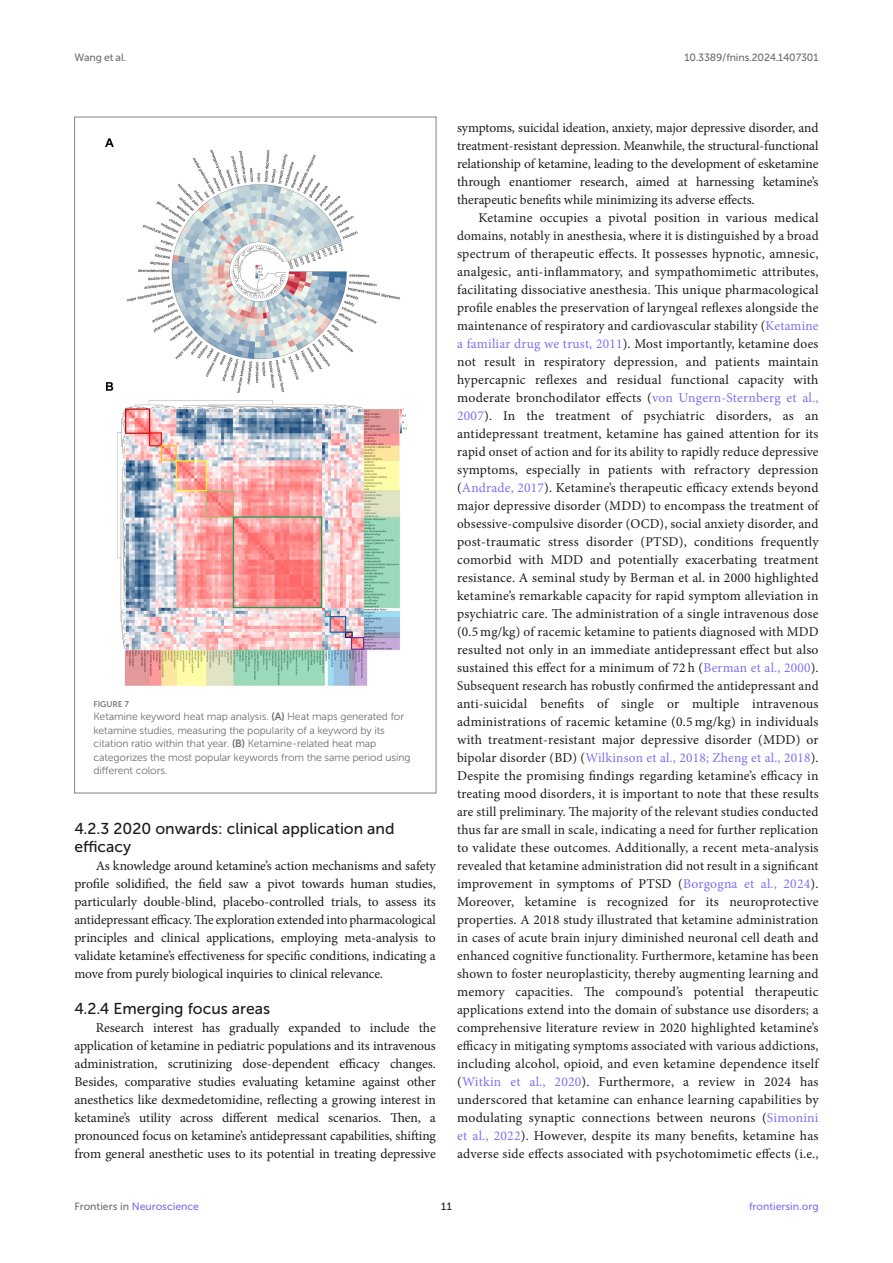
<style>
.page{position:relative;width:893px;height:1263px;background:#fff}
.page>*{position:absolute;margin:0;border:0;box-sizing:border-box;transform-origin:0 0}
.HEAD_3{font:15.75px/18px "Museo Sans 500";color:#1b1c1b}
.TEXT{font:13.5px/18px "Minion Pro";letter-spacing:.015em;color:#1b1c1b;text-align:justify}
.TEXT_FLUSH{font:13.5px/18px "Minion Pro";letter-spacing:-.005em;color:#1b1c1b;text-align:justify}
.FIG_LEG{font:10.5px/13.5px "Museo Sans 300";letter-spacing:-.01em;color:#706f70}
.t1{font:10.5px "Museo Sans 500";color:#856df0}
.t2{font:10.5px "Museo Sans 500";letter-spacing:-.015em;color:#706f70}
.t3{font:10.5px "Museo Sans 500";color:#1b1c1b}
.FIG_HD{font:8.25px "Museo Sans 700";letter-spacing:-.01em;color:#7e7f7f}
.s1{font-family:"Museo Sans 700"}
.s2{color:#856df0}
.s3{color:#706f70}
</style>
<div class="page">
<img style="left:105px;top:138px;width:302px;height:548px">
<p class="t2" style="left:74px;top:51px;width:53px">Wang et al.</p>
<p class="t2" style="left:684px;top:51px;width:136px">10.3389/fnins.2024.1407301</p>
<p class="FIG_HD" style="left:94px;top:699px;width:37px">FIGURE 7</p>
<p class="FIG_LEG" style="left:94px;top:710px;width:319px">Ketamine keyword heat map analysis. <span class="s1">(A)</span> Heat maps generated for ketamine studies, measuring the popularity of a keyword by its citation ratio within that year. <span class="s1">(B)</span> Ketamine-related heat map categorizes the most popular keywords from the same period using different colors.</p>
<p class="HEAD_3" style="left:74px;top:820px;width:322px">4.2.3 2020 onwards: clinical application and efficacy</p>
<p class="TEXT_FLUSH" style="left:74px;top:857px;width:363px;text-indent:21px">As knowledge around ketamine’s action mechanisms and safety profile solidified, the field saw a pivot towards human studies, particularly double-blind, placebo-controlled trials, to assess its antidepressant efficacy. The exploration extended into pharmacological principles and clinical applications, employing meta-analysis to validate ketamine’s effectiveness for specific conditions, indicating a move from purely biological inquiries to clinical relevance.</p>
<p class="HEAD_3" style="left:74px;top:1000px;width:197px">4.2.4 Emerging focus areas</p>
<p class="TEXT_FLUSH" style="left:74px;top:1019px;width:363px;text-indent:21px">Research interest has gradually expanded to include the application of ketamine in pediatric populations and its intravenous administration, scrutinizing dose-dependent efficacy changes.<br>Besides, comparative studies evaluating ketamine against other anesthetics like dexmedetomidine, reflecting a growing interest in ketamine’s utility across different medical scenarios. Then, a pronounced focus on ketamine’s antidepressant capabilities, shifting from general anesthetic uses to its potential in treating depressive</p>
<p class="TEXT_FLUSH" style="left:457px;top:119px;width:363px">symptoms, suicidal ideation, anxiety, major depressive disorder, and treatment-resistant depression. Meanwhile, the structural-functional relationship of ketamine, leading to the development of esketamine through enantiomer research, aimed at harnessing ketamine’s therapeutic benefits while minimizing its adverse effects.</p>
<p class="TEXT" style="left:457px;top:209px;width:363px;text-indent:21px">Ketamine occupies a pivotal position in various medical domains, notably in anesthesia, where it is distinguished by a broad spectrum of therapeutic effects. It possesses hypnotic, amnesic, analgesic, anti-inflammatory, and sympathomimetic attributes, facilitating dissociative anesthesia. This unique pharmacological profile enables the preservation of laryngeal reflexes alongside the maintenance of respiratory and cardiovascular stability (<span class="s2">Ketamine a familiar drug we trust, 2011</span>). Most importantly, ketamine does not result in respiratory depression, and patients maintain hypercapnic reflexes and residual functional capacity with moderate bronchodilator effects (<span class="s2">von Ungern-Sternberg et al., 2007</span>). In the treatment of psychiatric disorders, as an antidepressant treatment, ketamine has gained attention for its rapid onset of action and for its ability to rapidly reduce depressive symptoms, especially in patients with refractory depression (<span class="s2">Andrade, 2017</span>). Ketamine’s therapeutic efficacy extends beyond major depressive disorder (MDD) to encompass the treatment of obsessive-compulsive disorder (OCD), social anxiety disorder, and post-traumatic stress disorder (PTSD), conditions frequently comorbid with MDD and potentially exacerbating treatment resistance. A seminal study by Berman et al. in 2000 highlighted ketamine’s remarkable capacity for rapid symptom alleviation in psychiatric care. The administration of a single intravenous dose (0.5 mg/kg) of racemic ketamine to patients diagnosed with MDD resulted not only in an immediate antidepressant effect but also sustained this effect for a minimum of 72 h (<span class="s2">Berman et al., 2000</span>).<br>Subsequent research has robustly confirmed the antidepressant and anti-suicidal benefits of single or multiple intravenous administrations of racemic ketamine (0.5 mg/kg) in individuals with treatment-resistant major depressive disorder (MDD) or bipolar disorder (BD) (<span class="s2">Wilkinson et al., 2018; Zheng et al., 2018</span>).<br>Despite the promising findings regarding ketamine’s efficacy in treating mood disorders, it is important to note that these results are still preliminary. The majority of the relevant studies conducted thus far are small in scale, indicating a need for further replication to validate these outcomes. Additionally, a recent meta-analysis revealed that ketamine administration did not result in a significant improvement in symptoms of PTSD (<span class="s2">Borgogna et al., 2024</span>).<br>Moreover, ketamine is recognized for its neuroprotective properties. A 2018 study illustrated that ketamine administration in cases of acute brain injury diminished neuronal cell death and enhanced cognitive functionality. Furthermore, ketamine has been shown to foster neuroplasticity, thereby augmenting learning and memory capacities. The compound’s potential therapeutic applications extend into the domain of substance use disorders; a comprehensive literature review in 2020 highlighted ketamine’s efficacy in mitigating symptoms associated with various addictions, including alcohol, opioid, and even ketamine dependence itself (<span class="s2">Witkin et al., 2020</span>). Furthermore, a review in 2024 has underscored that ketamine can enhance learning capabilities by modulating synaptic connections between neurons (<span class="s2">Simonini et al., 2022</span>). However, despite its many benefits, ketamine has adverse side effects associated with psychotomimetic effects (i.e.,</p>
<p class="t1" style="left:74px;top:1200px;width:126px"><span class="s3">Frontiers in</span> Neuroscience</p>
<p class="t3" style="left:441px;top:1200px;width:12px">11</p>
<p class="t1" style="left:749px;top:1200px;width:71px">frontiersin.org</p>
</div>
